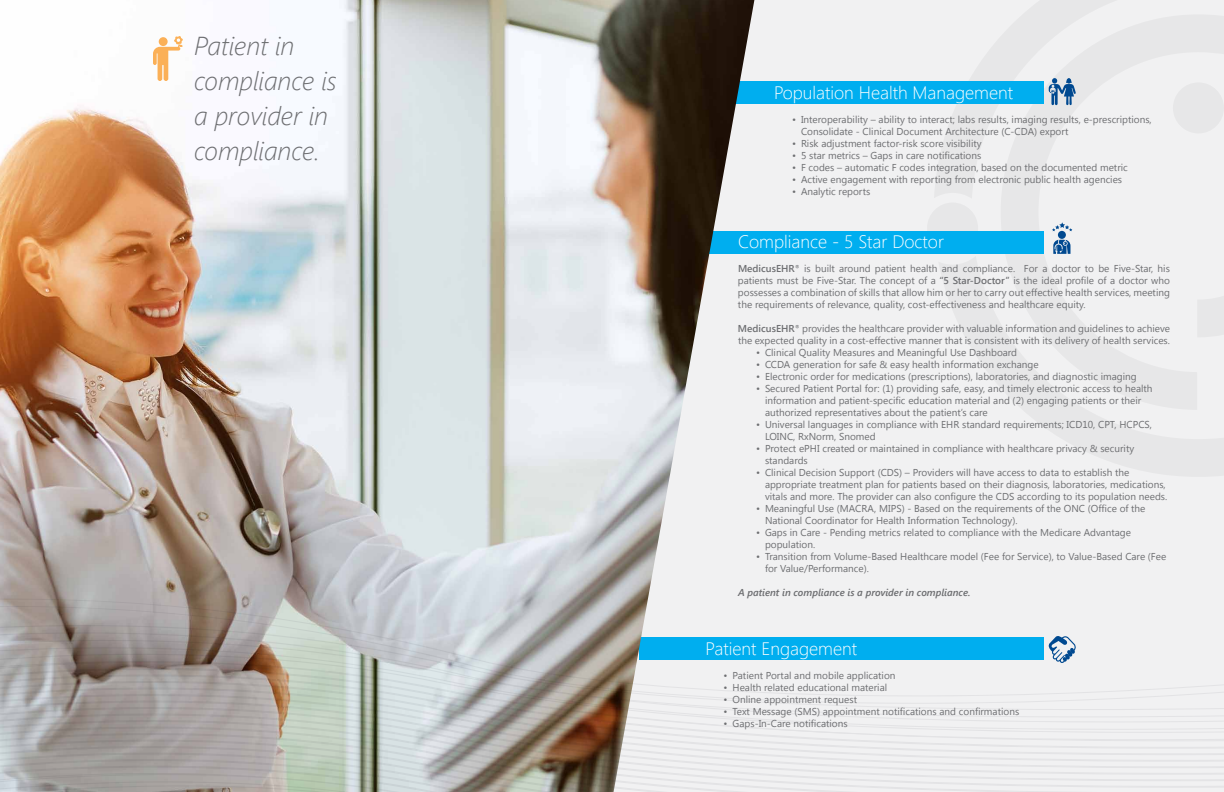
<style>
.page{position:relative;width:1224px;height:792px;background:#fff}
.page>*{position:absolute;margin:0;border:0;box-sizing:border-box;transform-origin:0 0}
.t1{font:italic 300 25.9px/35px "Segoe UI";color:#6d6e71}
.t2{font:300 18px "Segoe UI";color:#fff}
.t3{font:10px/12px "Segoe UI";color:#6d6e71}
.t4{font:italic 600 10px "Segoe UI";color:#6d6e71}
.s1{font-weight:600}
</style>
<div class="page">
<div style="left:612px;top:0;width:612px;height:792px;background:#f1f1f2"></div>
<div style="left:927px;top:202px;width:51px;height:52px;background:#e7e7e8;border-radius:50%"></div>
<div style="left:717px;top:82px;width:327px;height:22px;background:#00aeef"></div>
<div style="left:666px;top:231px;width:378px;height:23px;background:#00aeef"></div>
<img style="left:0;top:0;width:754px;height:594px">
<svg style="left:0;top:710px;width:838px;height:3px"></svg>
<svg style="left:0;top:713px;width:1200px;height:7px"></svg>
<svg style="left:0;top:720px;width:1217px;height:6px"></svg>
<svg style="left:0;top:726px;width:1224px;height:7px"></svg>
<svg style="left:0;top:733px;width:1030px;height:6px"></svg>
<svg style="left:0;top:739px;width:1224px;height:7px"></svg>
<svg style="left:0;top:746px;width:1224px;height:6px"></svg>
<svg style="left:0;top:752px;width:1224px;height:7px"></svg>
<svg style="left:0;top:759px;width:1224px;height:7px"></svg>
<svg style="left:0;top:766px;width:1224px;height:26px"></svg>
<svg style="left:0;top:696px;width:1224px;height:14px"></svg>
<svg style="left:0;top:594px;width:1223px;height:102px"></svg>
<svg style="left:1052px;top:222px;width:20px;height:32px"></svg>
<svg style="left:1049px;top:78px;width:27px;height:27px"></svg>
<svg style="left:1049px;top:636px;width:27px;height:27px"></svg>
<svg style="left:153px;top:36px;width:30px;height:45px"></svg>
<h1 class="t1" style="left:194px;top:28px;width:144px">Patient in compliance is a provider in compliance.</h1>
<h2 class="t2" style="left:774px;top:78px;width:241px">Population Health Management</h2>
<p class="t3" style="left:801px;top:113px;width:352px;text-indent:-9px">• Interoperability – ability to interact; labs results, imaging results, e-prescriptions,<br>Consolidate - Clinical Document Architecture (C-CDA) export</p>
<p class="t3" style="left:792px;top:137px;width:191px">• Risk adjustment factor-risk score visibility</p>
<p class="t3" style="left:792px;top:149px;width:191px">• 5 star metrics – Gaps in care notifications</p>
<p class="t3" style="left:792px;top:161px;width:337px">• F codes – automatic F codes integration, based on the documented metric</p>
<p class="t3" style="left:792px;top:173px;width:332px">• Active engagement with reporting from electronic public health agencies</p>
<p class="t3" style="left:792px;top:185px;width:80px">• Analytic reports</p>
<h2 class="t2" style="left:738px;top:227px;width:208px">Compliance - 5 Star Doctor</h2>
<p class="t3" style="left:738px;top:262px;width:434px;text-align:justify"><span class="s1">MedicusEHR</span><sup>®</sup> is built around patient health and compliance. For a doctor to be Five-Star, his patients must be Five-Star. The concept of a <span class="s1">“5 Star-Doctor”</span> is the ideal profile of a doctor who possesses a combination of skills that allow him or her to carry out effective health services, meeting the requirements of relevance, quality, cost-effectiveness and healthcare equity.</p>
<p class="t3" style="left:738px;top:322px;width:434px"><span class="s1">MedicusEHR</span><sup>®</sup> provides the healthcare provider with valuable information and guidelines to achieve the expected quality in a cost-effective manner that is consistent with its delivery of health services.</p>
<p class="t3" style="left:756px;top:346px;width:263px">• Clinical Quality Measures and Meaningful Use Dashboard</p>
<p class="t3" style="left:756px;top:358px;width:284px">• CCDA generation for safe &amp; easy health information exchange</p>
<p class="t3" style="left:756px;top:370px;width:382px">• Electronic order for medications (prescriptions), laboratories, and diagnostic imaging</p>
<p class="t3" style="left:765px;top:382px;width:389px;text-indent:-9px">• Secured Patient Portal for: (1) providing safe, easy, and timely electronic access to health information and patient-specific education material and (2) engaging patients or their authorized representatives about the patient’s care</p>
<p class="t3" style="left:765px;top:418px;width:389px;text-indent:-9px">• Universal languages in compliance with EHR standard requirements; ICD10, CPT, HCPCS,<br>LOINC, RxNorm, Snomed</p>
<p class="t3" style="left:765px;top:442px;width:371px;text-indent:-9px">• Protect ePHI created or maintained in compliance with healthcare privacy &amp; security standards</p>
<p class="t3" style="left:765px;top:466px;width:404px;text-indent:-9px">• Clinical Decision Support (CDS) – Providers will have access to data to establish the appropriate treatment plan for patients based on their diagnosis, laboratories, medications, vitals and more. The provider can also configure the CDS according to its population needs.</p>
<p class="t3" style="left:765px;top:502px;width:382px;text-indent:-9px">• Meaningful Use (MACRA, MIPS) - Based on the requirements of the ONC (Office of the<br>National Coordinator for Health Information Technology).</p>
<p class="t3" style="left:765px;top:526px;width:368px;text-indent:-9px">• Gaps in Care - Pending metrics related to compliance with the Medicare Advantage population.</p>
<p class="t3" style="left:765px;top:550px;width:403px;text-indent:-9px">• Transition from Volume-Based Healthcare model (Fee for Service), to Value-Based Care (Fee for Value/Performance).</p>
<p class="t4" style="left:738px;top:586px;width:234px">A patient in compliance is a provider in compliance.</p>
<h2 class="t2" style="left:706px;top:634px;width:153px">Patient Engagement</h2>
<p class="t3" style="left:724px;top:669px;width:173px">• Patient Portal and mobile application</p>
<p class="t3" style="left:724px;top:681px;width:165px">• Health related educational material</p>
<p class="t3" style="left:724px;top:693px;width:135px">• Online appointment request</p>
<p class="t3" style="left:724px;top:705px;width:297px">• Text Message (SMS) appointment notifications and confirmations</p>
<p class="t3" style="left:724px;top:717px;width:126px">• Gaps-In-Care notifications</p>
</div>
